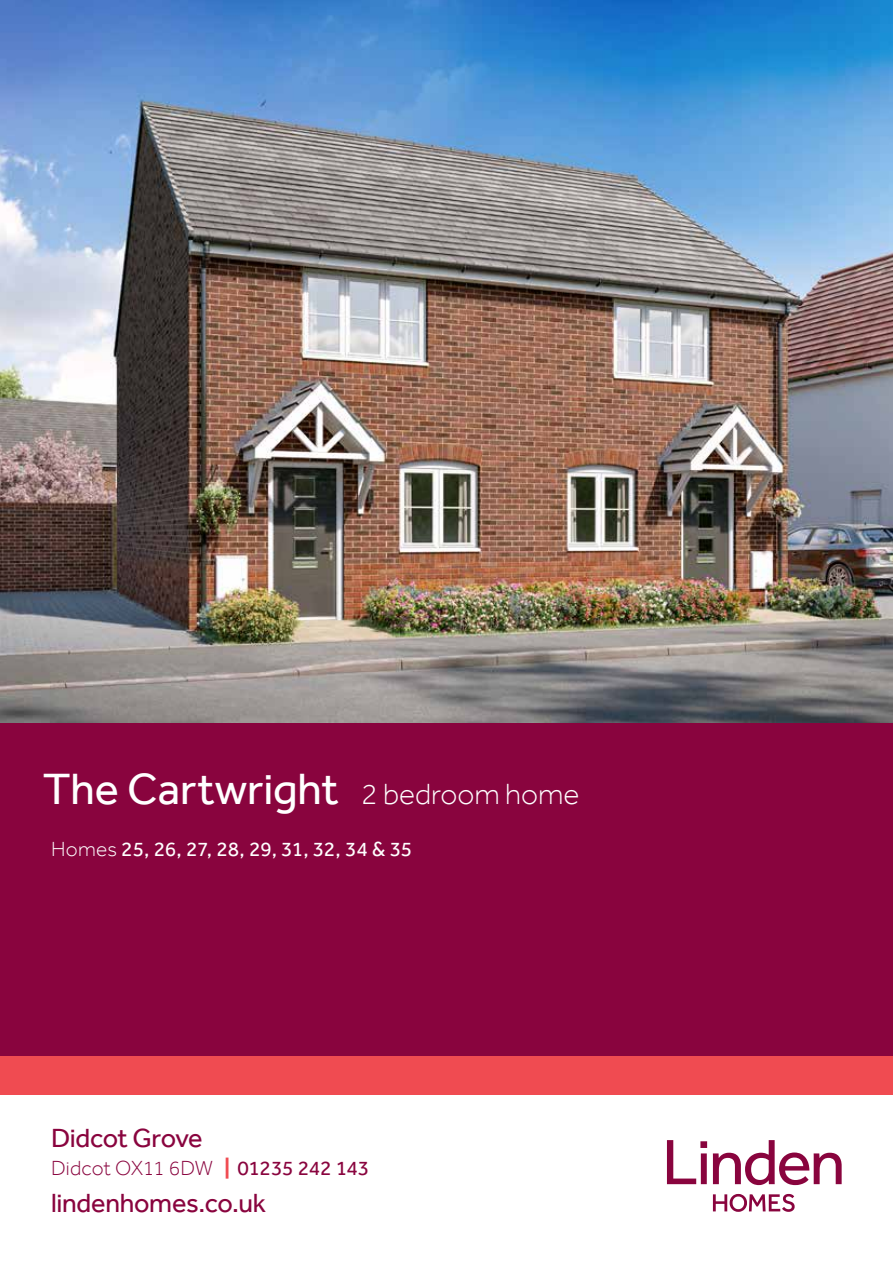
<style>
.page{position:relative;width:893px;height:1263px;background:#fff}
.page>*{position:absolute;margin:0;border:0;box-sizing:border-box;transform-origin:0 0}
.t1{font:45px "Effra";letter-spacing:-.005em;color:#fff}
.t2{font:27px "Effra";letter-spacing:-.01em;color:#89043e}
.t3{font:21px "Effra";letter-spacing:-.02em;color:#fff}
.t4{font:300 21px "Effra";letter-spacing:-.005em;color:#89043e}
.s1{font-weight:300;font-size:30px}
.s2{font-weight:300}
.s3{font-weight:700;color:#f04b51}
.s4{font-weight:400}
</style>
<div class="page">
<img style="left:0;top:0;width:893px;height:723px">
<svg style="left:667px;top:1140px;width:40px;height:44px"></svg>
<svg style="left:713px;top:1140px;width:129px;height:45px"></svg>
<svg style="left:713px;top:1194px;width:82px;height:18px"></svg>
<div style="left:0;top:723px;width:893px;height:334px;background:#89043e"></div>
<div style="left:0;top:1057px;width:893px;height:38px;background:#f04b51"></div>
<h1 class="t1" style="left:43px;top:762px;width:538px">The Cartwright <span class="s1">2 bedroom home</span></h1>
<p class="t3" style="left:51px;top:837px;width:363px"><span class="s2">Homes</span> 25, 26, 27, 28, 29, 31, 32, 34 &amp; 35</p>
<p class="t2" style="left:51px;top:1122px;width:153px">Didcot Grove</p>
<p class="t4" style="left:51px;top:1156px;width:320px">Didcot OX11 6DW <span class="s3">|</span> <span class="s4">01235 242 143</span></p>
<p class="t2" style="left:51px;top:1187px;width:217px">lindenhomes.co.uk</p>
</div>
